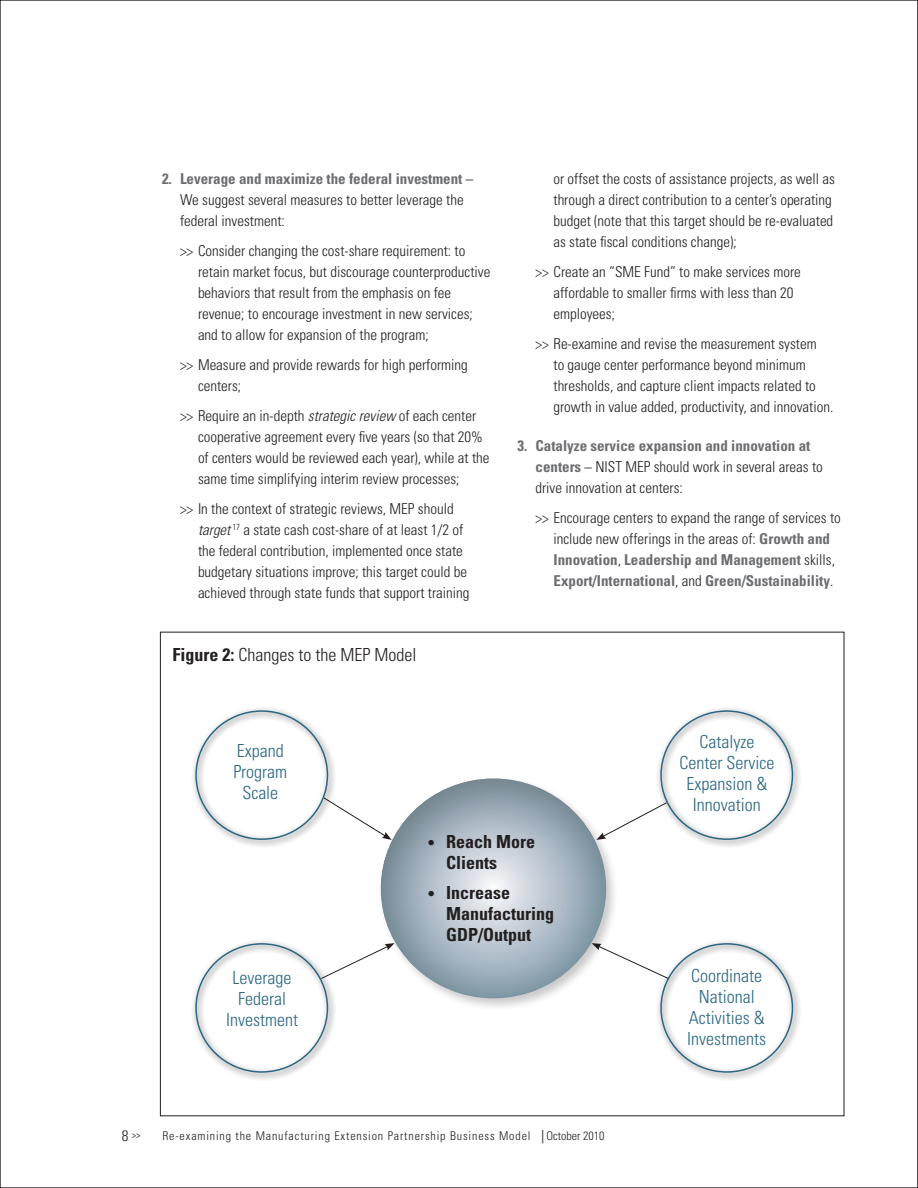
<style>
.page{position:relative;width:918px;height:1188px;background:#fff}
.page>*{position:absolute;margin:0;border:0;box-sizing:border-box;transform-origin:0 0}
.xtra-_figure_title{font:300 condensed 18px/21px "Univers LT Std";color:#2b6682;text-align:center}
.xtra-_figure_title-2{font:700 condensed 18px/21px "Univers LT Std";color:#231f20}
.xtra-_figure_title-3{font:300 condensed 18px "Univers LT Std";color:#231f20}
._3__body_text-bullet{font:300 condensed 15px/21px "Univers LT Std";color:#231f20}
.t1{font:300 condensed 12px "Univers LT Std";letter-spacing:.07em;color:#231f20}
.t2{font:condensed 9px "Univers LT Std";color:#231f20}
.s1{font-weight:700;color:#6c6d70}
.s2{font-style:italic}
.s3{font-weight:700}
.s4{font-size:15px}
.s5{font-weight:300;font-size:15px}
.s6{font-weight:400;font-size:13.5px}
</style>
<div class="page">
<svg style="left:917px;top:0;width:1px;height:1188px"></svg>
<div style="left:377px;top:775px;width:242px;height:236px;background:#231f20;opacity:.4"></div>
<div style="left:379px;top:778px;width:230px;height:221px;background:#231f20;opacity:.75"></div>
<svg style="left:596px;top:802px;width:59px;height:38px"></svg>
<div style="left:655px;top:938px;width:146px;height:142px;background:#231f20;opacity:.9"></div>
<svg style="left:592px;top:943px;width:77px;height:37px"></svg>
<svg style="left:336px;top:797px;width:56px;height:43px"></svg>
<svg style="left:336px;top:943px;width:59px;height:37px"></svg>
<div style="left:655px;top:705px;width:146px;height:142px;background:#231f20;opacity:.9"></div>
<div style="left:190px;top:938px;width:146px;height:142px;background:#231f20;opacity:.9"></div>
<div style="left:190px;top:705px;width:146px;height:142px;background:#231f20;opacity:.9"></div>
<p class="_3__body_text-bullet" style="left:180px;top:168px;width:295px;text-indent:-18px"><span class="s1">2. Leverage and maximize the federal investment –<br></span>We suggest several measures to better leverage the federal investment:</p>
<p class="_3__body_text-bullet" style="left:198px;top:240px;width:294px;text-indent:-18px">&gt;&gt; Consider changing the cost-share requirement: to retain market focus, but discourage counterproductive behaviors that result from the emphasis on fee revenue; to encourage investment in new services; and to allow for expansion of the program;</p>
<p class="_3__body_text-bullet" style="left:198px;top:354px;width:271px;text-indent:-18px">&gt;&gt; Measure and provide rewards for high performing centers;</p>
<p class="_3__body_text-bullet" style="left:198px;top:405px;width:293px;text-indent:-18px">&gt;&gt; Require an in-depth <span class="s2">strategic review</span> of each center cooperative agreement every five years (so that 20% of centers would be reviewed each year), while at the same time simplifying interim review processes;</p>
<p class="_3__body_text-bullet" style="left:198px;top:498px;width:273px;text-indent:-18px">&gt;&gt; In the context of strategic reviews, MEP should <span class="s2">target</span> <sup>17</sup> a state cash cost-share of at least 1/2 of the federal contribution, implemented once state budgetary situations improve; this target could be achieved through state funds that support training</p>
<p class="xtra-_figure_title-3" style="left:173px;top:644px;width:245px"><span class="s3">Figure 2:</span> Changes to the MEP Model</p>
<p class="xtra-_figure_title" style="left:233px;top:740px;width:55px">Expand<br>Program<br>Scale</p>
<p class="_3__body_text-bullet" style="left:554px;top:168px;width:283px">or offset the costs of assistance projects, as well as through a direct contribution to a center’s operating budget (note that this target should be re-evaluated as state fiscal conditions change);</p>
<p class="_3__body_text-bullet" style="left:554px;top:261px;width:249px;text-indent:-18px">&gt;&gt; Create an “SME Fund” to make services more affordable to smaller firms with less than 20 employees;</p>
<p class="_3__body_text-bullet" style="left:554px;top:333px;width:281px;text-indent:-18px">&gt;&gt; Re-examine and revise the measurement system<br>to gauge center performance beyond minimum thresholds, and capture client impacts related to growth in value added, productivity, and innovation.</p>
<p class="_3__body_text-bullet" style="left:536px;top:435px;width:289px;text-indent:-18px"><span class="s1">3. Catalyze service expansion and innovation at centers –</span> NIST MEP should work in several areas to drive innovation at centers:</p>
<p class="_3__body_text-bullet" style="left:554px;top:507px;width:289px;text-indent:-18px">&gt;&gt; Encourage centers to expand the range of services to include new offerings in the areas of: <span class="s1">Growth and Innovation</span>, <span class="s1">Leadership and Management</span> skills, <span class="s1">Export/International</span>, and <span class="s1">Green/Sustainability</span>.</p>
<p class="xtra-_figure_title" style="left:679px;top:731px;width:96px">Catalyze<br>Center Service<br>Expansion &amp;<br>Innovation</p>
<p class="xtra-_figure_title" style="left:226px;top:967px;width:73px">Leverage<br>Federal<br>Investment</p>
<p class="xtra-_figure_title-2" style="left:446px;top:831px;width:90px;text-indent:-18px"><span class="s4">•</span> Reach More<br>Clients</p>
<p class="xtra-_figure_title-2" style="left:446px;top:882px;width:109px;text-indent:-18px"><span class="s4">•</span> Increase<br>Manufacturing<br>GDP/Output</p>
<p class="t2" style="left:122px;top:1129px;width:20px"><span class="s5">8</span> &gt;&gt;</p>
<p class="t1" style="left:162px;top:1129px;width:444px">Re-examining the Manufacturing Extension Partnership Business Model <span class="s6">|</span>October 2010</p>
<p class="xtra-_figure_title" style="left:687px;top:965px;width:80px">Coordinate<br>National<br>Activities &amp;<br>Investments</p>
</div>
